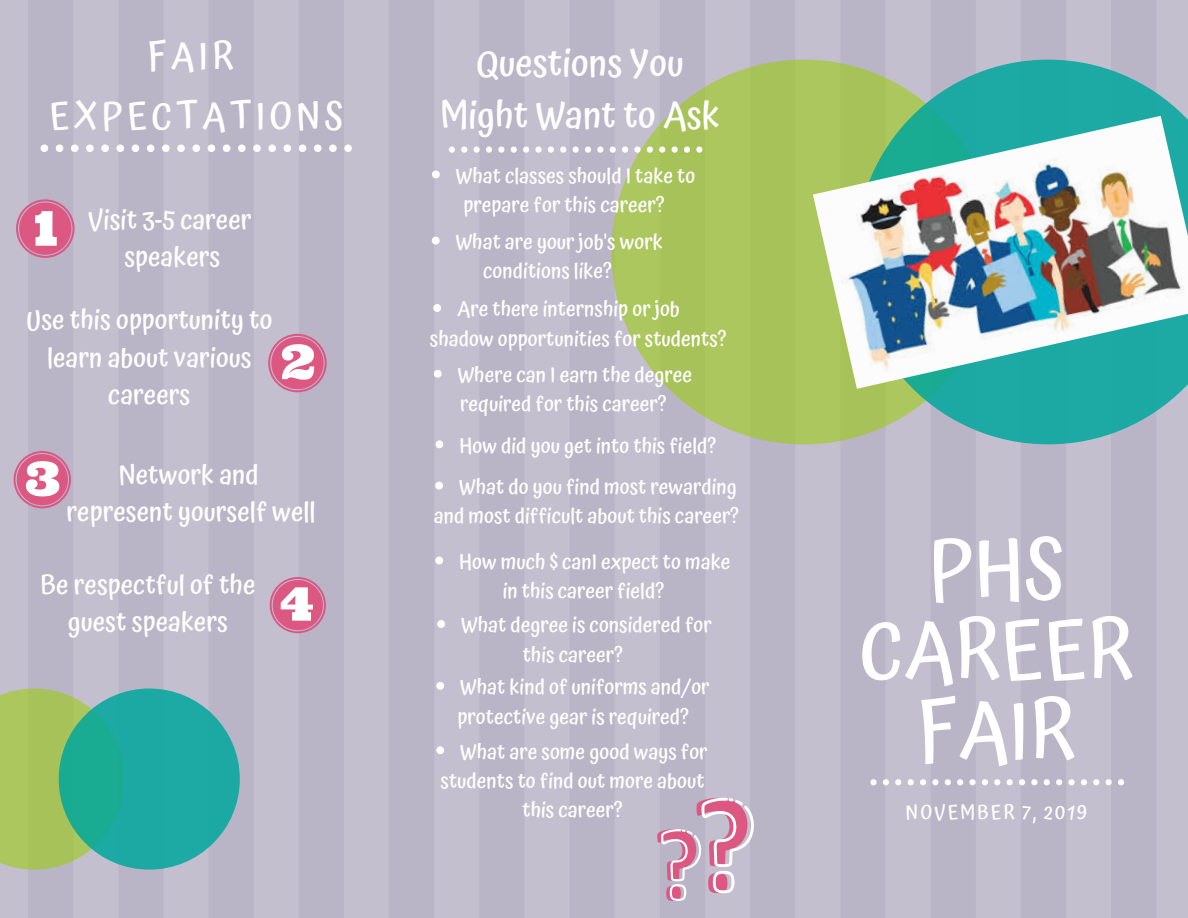
<style>
.page{position:relative;width:1188px;height:918px;background:#c0bccc}
.page>*{position:absolute;margin:0;border:0;box-sizing:border-box;transform-origin:0 0}
.t1{font:500 80.1px/80.1px "Atma";color:#fff;text-align:center}
.t2{font:500 37.5px/52.2px "Atma";color:#fff;text-align:center}
.t3{font:500 37.5px/59.7px "Atma";letter-spacing:.105em;color:#fff;text-align:center}
.t4{font:500 27px/37.3px "Atma";color:#fff;text-align:center}
.t5{font:500 21px/29.2px "Atma";color:#fff}
.t6{font:500 19.5px "Atma";letter-spacing:.105em;color:#fff}
</style>
<div class="page">
<div style="left:611px;top:60px;width:385px;height:384px;background:#aac65c;border-radius:50%"></div>
<svg style="left:856px;top:60px;width:332px;height:384px;background:#60b2a6"></svg>
<svg style="left:0;top:689px;width:125px;height:181px;background:#aac367"></svg>
<div style="left:59px;top:689px;width:181px;height:181px;background:linear-gradient(to right,#1aab94,#1fa9a9);border-radius:50%"></div>
<img style="left:813px;top:116px;width:375px;height:273px">
<svg style="left:432px;top:171px;width:8px;height:7px"></svg>
<svg style="left:432px;top:237px;width:8px;height:8px"></svg>
<svg style="left:433px;top:304px;width:8px;height:8px"></svg>
<svg style="left:434px;top:370px;width:8px;height:8px"></svg>
<svg style="left:435px;top:440px;width:8px;height:8px"></svg>
<svg style="left:435px;top:482px;width:8px;height:8px"></svg>
<svg style="left:435px;top:557px;width:8px;height:7px"></svg>
<svg style="left:437px;top:620px;width:8px;height:8px"></svg>
<svg style="left:436px;top:682px;width:8px;height:8px"></svg>
<svg style="left:436px;top:746px;width:8px;height:8px"></svg>
<svg style="left:41px;top:144px;width:7px;height:8px"></svg>
<svg style="left:56px;top:144px;width:7px;height:8px"></svg>
<svg style="left:71px;top:144px;width:8px;height:8px"></svg>
<svg style="left:86px;top:144px;width:8px;height:8px"></svg>
<svg style="left:101px;top:144px;width:8px;height:8px"></svg>
<svg style="left:117px;top:144px;width:7px;height:8px"></svg>
<svg style="left:132px;top:144px;width:7px;height:8px"></svg>
<svg style="left:147px;top:144px;width:7px;height:8px"></svg>
<svg style="left:162px;top:144px;width:8px;height:8px"></svg>
<svg style="left:177px;top:144px;width:8px;height:8px"></svg>
<svg style="left:192px;top:144px;width:8px;height:8px"></svg>
<svg style="left:208px;top:144px;width:7px;height:8px"></svg>
<svg style="left:223px;top:144px;width:7px;height:8px"></svg>
<svg style="left:238px;top:144px;width:8px;height:8px"></svg>
<svg style="left:253px;top:144px;width:8px;height:8px"></svg>
<svg style="left:268px;top:144px;width:8px;height:8px"></svg>
<svg style="left:284px;top:144px;width:7px;height:8px"></svg>
<svg style="left:299px;top:144px;width:7px;height:8px"></svg>
<svg style="left:314px;top:144px;width:8px;height:8px"></svg>
<svg style="left:329px;top:144px;width:8px;height:8px"></svg>
<svg style="left:344px;top:144px;width:8px;height:8px"></svg>
<svg style="left:449px;top:147px;width:6px;height:6px"></svg>
<svg style="left:461px;top:147px;width:6px;height:6px"></svg>
<svg style="left:474px;top:147px;width:6px;height:6px"></svg>
<svg style="left:486px;top:147px;width:6px;height:6px"></svg>
<svg style="left:498px;top:147px;width:6px;height:6px"></svg>
<svg style="left:511px;top:147px;width:6px;height:6px"></svg>
<svg style="left:523px;top:147px;width:6px;height:6px"></svg>
<svg style="left:535px;top:147px;width:7px;height:6px"></svg>
<svg style="left:548px;top:147px;width:6px;height:6px"></svg>
<svg style="left:560px;top:147px;width:6px;height:6px"></svg>
<svg style="left:573px;top:147px;width:6px;height:6px"></svg>
<svg style="left:585px;top:147px;width:6px;height:6px"></svg>
<svg style="left:597px;top:147px;width:6px;height:6px"></svg>
<svg style="left:610px;top:147px;width:6px;height:6px"></svg>
<svg style="left:622px;top:147px;width:6px;height:6px"></svg>
<svg style="left:634px;top:147px;width:7px;height:6px"></svg>
<svg style="left:647px;top:147px;width:6px;height:6px"></svg>
<svg style="left:659px;top:147px;width:6px;height:6px"></svg>
<svg style="left:672px;top:147px;width:6px;height:6px"></svg>
<svg style="left:684px;top:147px;width:6px;height:6px"></svg>
<svg style="left:696px;top:147px;width:6px;height:6px"></svg>
<svg style="left:870px;top:779px;width:7px;height:6px"></svg>
<svg style="left:883px;top:779px;width:6px;height:6px"></svg>
<svg style="left:895px;top:779px;width:6px;height:6px"></svg>
<svg style="left:908px;top:779px;width:6px;height:6px"></svg>
<svg style="left:920px;top:779px;width:6px;height:6px"></svg>
<svg style="left:932px;top:779px;width:7px;height:6px"></svg>
<svg style="left:945px;top:779px;width:6px;height:6px"></svg>
<svg style="left:957px;top:779px;width:6px;height:6px"></svg>
<svg style="left:969px;top:779px;width:7px;height:6px"></svg>
<svg style="left:982px;top:779px;width:6px;height:6px"></svg>
<svg style="left:994px;top:779px;width:6px;height:6px"></svg>
<svg style="left:1007px;top:779px;width:6px;height:6px"></svg>
<svg style="left:1019px;top:779px;width:6px;height:6px"></svg>
<svg style="left:1031px;top:779px;width:7px;height:6px"></svg>
<svg style="left:1044px;top:779px;width:6px;height:6px"></svg>
<svg style="left:1056px;top:779px;width:6px;height:6px"></svg>
<svg style="left:1068px;top:779px;width:7px;height:6px"></svg>
<svg style="left:1081px;top:779px;width:6px;height:6px"></svg>
<svg style="left:1093px;top:779px;width:6px;height:6px"></svg>
<svg style="left:1106px;top:779px;width:6px;height:6px"></svg>
<svg style="left:1118px;top:779px;width:6px;height:6px"></svg>
<svg style="left:657px;top:798px;width:97px;height:103px;background:#cdaabf"></svg>
<svg style="left:16px;top:199px;width:59px;height:59px;background:#d98daa"></svg>
<svg style="left:268px;top:334px;width:59px;height:58px"></svg>
<svg style="left:14px;top:451px;width:57px;height:57px"></svg>
<svg style="left:270px;top:577px;width:56px;height:56px"></svg>
<h2 class="t3" style="left:49px;top:26px;width:295px">FAIR<br>EXPECTATIONS</h2>
<h2 class="t2" style="left:440px;top:37px;width:281px">Questions You<br>Might Want to Ask</h2>
<p class="t5" style="left:463px;top:161px;width:233px;text-indent:-8px">What classes should I take to prepare for this career?</p>
<p class="t5" style="left:483px;top:227px;width:181px;text-indent:-28px">What are yourjob's work conditions like?</p>
<p class="t5" style="left:430px;top:295px;width:298px;text-indent:27px">Are there internship orjob shadow opportunities for students?</p>
<p class="t5" style="left:458px;top:360px;width:236px">Where can I earn the degree required for this career?</p>
<p class="t5" style="left:459px;top:425px;width:279px;line-height:41.2px">How did you get into this field?<br>What do you find most rewarding</p>
<p class="t5" style="left:459px;top:493px;width:281px;line-height:45.6px;text-indent:-25px">and most difficult about this career?<br>How much $ canI expect to make</p>
<p class="t5" style="left:461px;top:574px;width:252px;line-height:34.3px;text-align:center">in this career field?<br>What degree is considered for</p>
<p class="t5" style="left:460px;top:638px;width:251px;line-height:32.5px;text-indent:62px">this career?<br>What kind of uniforms and/or</p>
<p class="t5" style="left:458px;top:699px;width:252px;line-height:35.2px">protective gear is required?<br>What are some good ways for</p>
<p class="t5" style="left:441px;top:766px;width:266px;text-align:center">students to find out more about this career?</p>
<p class="t4" style="left:88px;top:201px;width:165px">Visit 3-5 career speakers</p>
<p class="t4" style="left:26px;top:301px;width:248px">Use this opportunity to learn about various careers</p>
<p class="t4" style="left:67px;top:456px;width:251px">Network and represent yourself well</p>
<p class="t4" style="left:40px;top:566px;width:217px;line-height:36.9px">Be respectful of the guest speakers</p>
<h1 class="t1" style="left:859px;top:530px;width:276px">PHS<br>CAREER<br>FAIR</h1>
<p class="t6" style="left:906px;top:801px;width:183px">NOVEMBER 7, 2019</p>
</div>
